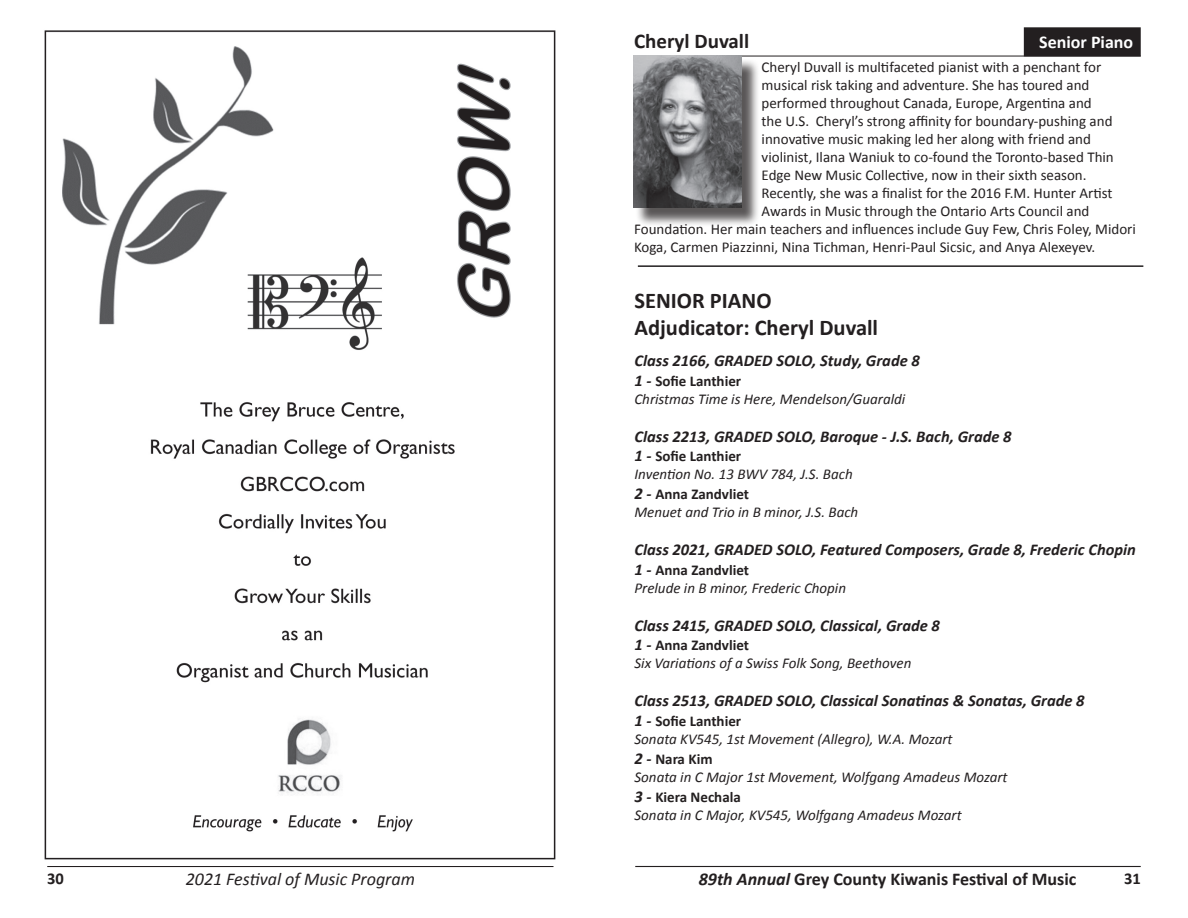
<style>
.page{position:relative;width:1188px;height:918px;background:#fff}
.page>*{position:absolute;margin:0;border:0;box-sizing:border-box;transform-origin:0 0}
.t1{font:700 22.5px/27px "Calibri";color:#231f20}
.t2{font:700 21px "Calibri";color:#231f20}
.t3{font:700 18px "Calibri";color:#231f20}
.t4{font:italic 18px "Calibri";color:#231f20}
.t5{font:700 18px "Calibri";color:#fff}
.t6{font:italic 700 16.5px "Calibri";color:#231f20}
.t7{font:700 16.5px "Calibri";color:#231f20}
.t8{font:15px "Calibri";color:#231f20}
.t9{font:italic 15px/18px "Calibri";color:#231f20}
.s1{font-weight:700;font-size:16.5px}
.s2{font-weight:700;font-style:normal}
.s3{font-style:italic}
</style>
<div class="page">
<hr style="left:634px;top:56px;width:507px;height:1px;background:#231f20">
<hr style="left:47px;top:866px;width:507px;height:1px;background:#231f20">
<hr style="left:635px;top:866px;width:506px;height:1px;background:#231f20">
<div style="left:1025px;top:28px;width:115px;height:28px;background:#231f20"></div>
<div style="left:1024px;top:27px;width:117px;height:29px;border:2px solid #231f20"></div>
<hr style="left:638px;top:265px;width:505px;height:2px;background:#231f20">
<div style="left:636px;top:58px;width:124px;height:169px;background:#231f20;opacity:.75"></div>
<img style="left:633px;top:56px;width:108px;height:152px">
<img style="left:44px;top:30px;width:512px;height:830px">
<h2 class="t2" style="left:634px;top:27px;width:117px">Cheryl Duvall</h2>
<p class="t5" style="left:1039px;top:31px;width:96px">Senior Piano</p>
<p class="t8" style="left:762px;top:58px;width:341px">Cheryl Duvall is multifaceted pianist with a penchant for</p>
<p class="t8" style="left:762px;top:76px;width:329px">musical risk taking and adventure. She has toured and</p>
<p class="t8" style="left:762px;top:94px;width:332px">performed throughout Canada, Europe, Argentina and</p>
<p class="t8" style="left:762px;top:112px;width:352px">the U.S. Cheryl’s strong affinity for boundary-pushing and</p>
<p class="t8" style="left:762px;top:130px;width:331px">innovative music making led her along with friend and</p>
<p class="t8" style="left:762px;top:148px;width:354px">violinist, Ilana Waniuk to co-found the Toronto-based Thin</p>
<p class="t8" style="left:762px;top:166px;width:326px">Edge New Music Collective, now in their sixth season.</p>
<p class="t8" style="left:762px;top:184px;width:352px">Recently, she was a finalist for the 2016 F.M. Hunter Artist</p>
<p class="t8" style="left:762px;top:202px;width:329px">Awards in Music through the Ontario Arts Council and</p>
<p class="t8" style="left:634px;top:220px;width:503px">Foundation. Her main teachers and influences include Guy Few, Chris Foley, Midori</p>
<p class="t8" style="left:634px;top:238px;width:463px">Koga, Carmen Piazzinni, Nina Tichman, Henri-Paul Sicsic, and Anya Alexeyev.</p>
<h1 class="t1" style="left:634px;top:287px;width:245px">SENIOR PIANO<br>Adjudicator: Cheryl Duvall</h1>
<p class="t6" style="left:634px;top:350px;width:287px">Class 2166, GRADED SOLO, Study, Grade 8</p>
<p class="t9" style="left:634px;top:371px;width:272px"><span class="s1">1 -</span> <span class="s2">Sofie Lanthier<br></span>Christmas Time is Here, Mendelson/Guaraldi</p>
<p class="t6" style="left:634px;top:426px;width:379px">Class 2213, GRADED SOLO, Baroque - J.S. Bach, Grade 8</p>
<p class="t9" style="left:634px;top:447px;width:220px"><span class="s1">1 -</span> <span class="s2">Sofie Lanthier<br></span>Invention No. 13 BWV 784, J.S. Bach</p>
<p class="t9" style="left:634px;top:485px;width:225px"><span class="s1">2 -</span> <span class="s2">Anna Zandvliet<br></span>Menuet and Trio in B minor, J.S. Bach</p>
<p class="t6" style="left:634px;top:539px;width:503px">Class 2021, GRADED SOLO, Featured Composers, Grade 8, Frederic Chopin</p>
<p class="t9" style="left:634px;top:560px;width:213px"><span class="s1">1 -</span> <span class="s2">Anna Zandvliet<br></span>Prelude in B minor, Frederic Chopin</p>
<p class="t6" style="left:634px;top:615px;width:307px">Class 2415, GRADED SOLO, Classical, Grade 8</p>
<p class="t9" style="left:634px;top:636px;width:278px"><span class="s1">1 -</span> <span class="s2">Anna Zandvliet<br></span>Six Variations of a Swiss Folk Song, Beethoven</p>
<p class="t6" style="left:634px;top:690px;width:452px">Class 2513, GRADED SOLO, Classical Sonatinas &amp; Sonatas, Grade 8</p>
<p class="t9" style="left:634px;top:712px;width:320px"><span class="s1">1 -</span> <span class="s2">Sofie Lanthier<br></span>Sonata KV545, 1st Movement (Allegro), W.A. Mozart</p>
<p class="t9" style="left:634px;top:749px;width:375px"><span class="s1">2 -</span> <span class="s2">Nara Kim<br></span>Sonata in C Major 1st Movement, Wolfgang Amadeus Mozart</p>
<p class="t9" style="left:634px;top:787px;width:329px"><span class="s1">3 -</span> <span class="s2">Kiera Nechala<br></span>Sonata in C Major, KV545, Wolfgang Amadeus Mozart</p>
<p class="t7" style="left:47px;top:868px;width:18px">30</p>
<p class="t4" style="left:186px;top:867px;width:231px">2021 Festival of Music Program</p>
<p class="t3" style="left:699px;top:868px;width:379px"><span class="s3">89th Annual</span> Grey County Kiwanis Festival of Music</p>
<p class="t7" style="left:1124px;top:868px;width:18px">31</p>
</div>
